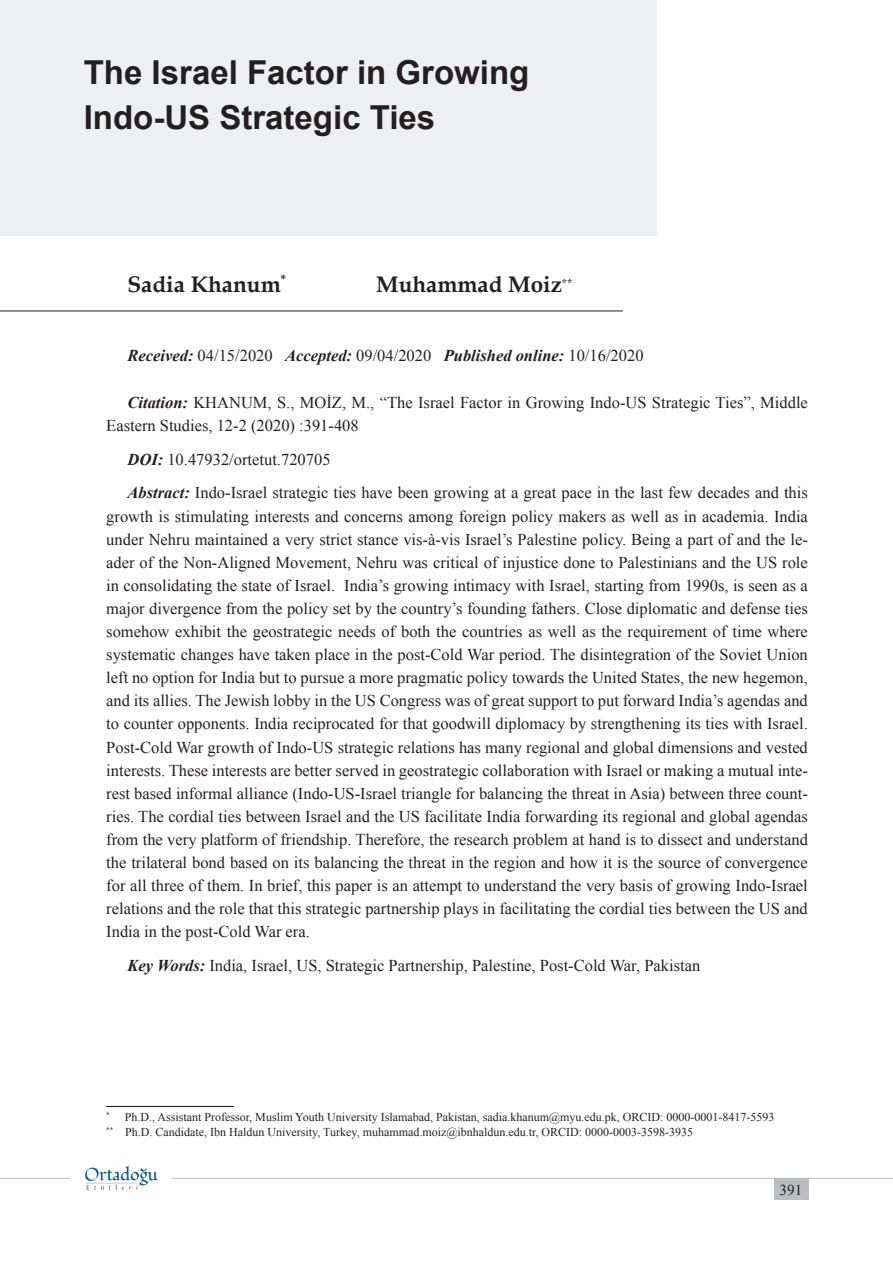
<style>
.page{position:relative;width:893px;height:1263px;background:#fff}
.page>*{position:absolute;margin:0;border:0;box-sizing:border-box;transform-origin:0 0}
.t1{font:700 33px/45px "Arial";color:#231f20}
.t2{font:700 22.5px "Book Antiqua";color:#231f20}
.t3{font:16.5px/23.1px "Times New Roman";color:#231f20}
.t4{font:italic 700 16.5px "Times New Roman";color:#231f20}
.t5{font:15.15px "Times New Roman";color:#231f20}
.t6{font:12px/15px "Times New Roman";color:#231f20}
.s1{font-weight:400;font-style:normal}
.s2{font-weight:700;font-style:italic}
</style>
<div class="page">
<hr style="left:171px;top:1178px;width:722px;height:1px;background:#bcbdc0">
<hr style="left:0;top:1178px;width:71px;height:1px;background:#bcbdc0">
<img style="left:85px;top:1165px;width:73px;height:25px">
<div style="left:774px;top:1178px;width:34px;height:21px;background:#bcbdc0"></div>
<div style="left:0;top:0;width:657px;height:236px;background:#edeff0"></div>
<hr style="left:0;top:311px;width:623px;height:1px;background:#231f20">
<hr style="left:106px;top:1106px;width:128px;height:1px;background:#231f20">
<h1 class="t1" style="left:84px;top:50px;width:447px">The Israel Factor in Growing<br>Indo-US Strategic Ties</h1>
<h2 class="t2" style="left:128px;top:269px;width:165px">Sadia Khanum<sup>*</sup><sup>1</sup></h2>
<h2 class="t2" style="left:376px;top:269px;width:203px">Muhammad Moiz<sup>**</sup><sup>2</sup></h2>
<p class="t4" style="left:128px;top:344px;width:518px">Received: <span class="s1">04/15/2020</span> Accepted: <span class="s1">09/04/2020</span> Published online: <span class="s1">10/16/2020</span></p>
<p class="t3" style="left:106px;top:391px;width:703px;text-indent:21px"><span class="s2">Citation:</span> KHANUM, S., MOİZ, M., “The Israel Factor in Growing Indo-US Strategic Ties”, Middle<br>Eastern Studies, 12-2 (2020) :391-408</p>
<p class="t3" style="left:128px;top:442px;width:682px;line-height:33.8px"><span class="s2">DOI:</span> 10.47932/ortetut.720705<br><span class="s2">Abstract:</span> Indo-Israel strategic ties have been growing at a great pace in the last few decades and this</p>
<p class="t3" style="left:106px;top:504px;width:703px;text-align:justify">growth is stimulating interests and concerns among foreign policy makers as well as in academia. India under Nehru maintained a very strict stance vis-à-vis Israel’s Palestine policy. Being a part of and the le&shy;ader of the Non-Aligned Movement, Nehru was critical of injustice done to Palestinians and the US role in consolidating the state of Israel. India’s growing intimacy with Israel, starting from 1990s, is seen as a major divergence from the policy set by the country’s founding fathers. Close diplomatic and defense ties somehow exhibit the geostrategic needs of both the countries as well as the requirement of time where systematic changes have taken place in the post-Cold War period. The disintegration of the Soviet Union left no option for India but to pursue a more pragmatic policy towards the United States, the new hegemon, and its allies. The Jewish lobby in the US Congress was of great support to put forward India’s agendas and to counter opponents. India reciprocated for that goodwill diplomacy by strengthening its ties with Israel.<br>Post-Cold War growth of Indo-US strategic relations has many regional and global dimensions and vested interests. These interests are better served in geostrategic collaboration with Israel or making a mutual inte&shy;rest based informal alliance (Indo-US-Israel triangle for balancing the threat in Asia) between three count&shy;ries. The cordial ties between Israel and the US facilitate India forwarding its regional and global agendas from the very platform of friendship. Therefore, the research problem at hand is to dissect and understand the trilateral bond based on its balancing the threat in the region and how it is the source of convergence for all three of them. In brief, this paper is an attempt to understand the very basis of growing Indo-Israel relations and the role that this strategic partnership plays in facilitating the cordial ties between the US and India in the post-Cold War era.</p>
<p class="t3" style="left:128px;top:954px;width:574px"><span class="s2">Key Words:</span> India, Israel, US, Strategic Partnership, Palestine, Post-Cold War, Pakistan</p>
<p class="t6" style="left:106px;top:1110px;width:670px"><sup>*</sup> Ph.D., Assistant Professor, Muslim Youth University Islamabad, Pakistan, sadia.khanum@myu.edu.pk, ORCID: 0000-0001-8417-5593 <sup>**</sup> Ph.D. Candidate, Ibn Haldun University, Turkey, muhammad.moiz@ibnhaldun.edu.tr, ORCID: 0000-0003-3598-3935</p>
<p class="t5" style="left:780px;top:1180px;width:24px">391</p>
</div>
